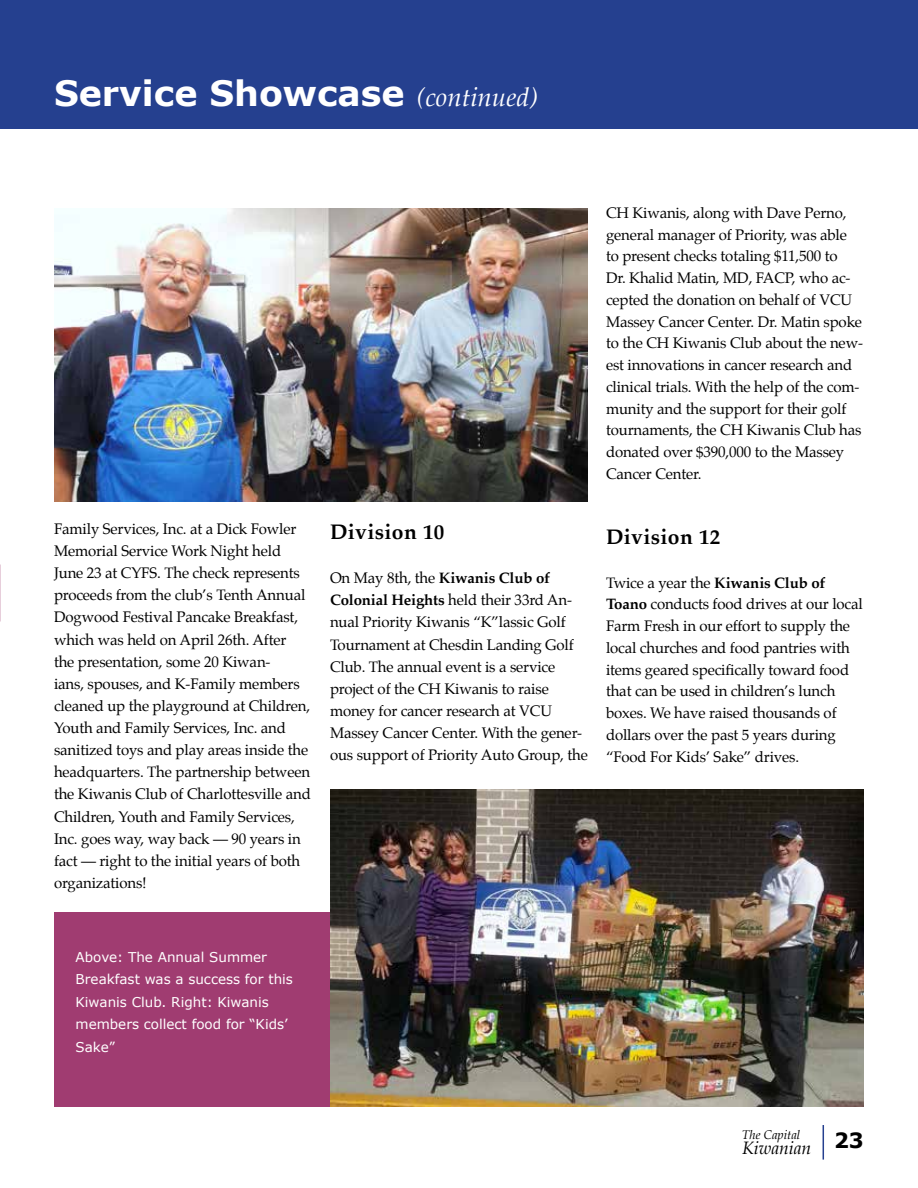
<style>
.page{position:relative;width:918px;height:1188px;background:#fff}
.page>*{position:absolute;margin:0;border:0;box-sizing:border-box;transform-origin:0 0}
.t1{font:700 34.8px "Verdana";color:#fff}
.t2{font:700 21px "Palatino";letter-spacing:.02em;color:#000}
.t3{font:700 21px "Verdana";color:#000}
.t4{font:italic 17.55px "Palatino";color:#000}
.t5{font:15px/22.2px "Palatino";letter-spacing:-.01em;color:#000}
.t6{font:13.5px/22.5px "Verdana";color:#fff}
.t7{font:italic 12.45px "Palatino";color:#000}
.s1{font-family:"Palatino";font-weight:400;font-style:italic;font-size:25.8px}
.s2{font-weight:700}
</style>
<div class="page">
<div style="left:0;top:0;width:918px;height:129px;background:#25408f"></div>
<img style="left:330px;top:789px;width:534px;height:318px">
<img style="left:54px;top:208px;width:534px;height:293px">
<div style="left:54px;top:913px;width:276px;height:194px;background:#a03c71"></div>
<hr style="left:823px;top:1125px;width:1px;height:35px;background:#25408f">
<h1 class="t1" style="left:54px;top:69px;width:485px">Service Showcase <span class="s1">(continued)</span></h1>
<p class="t5" style="left:54px;top:518px;width:258px">Family Services, Inc. at a Dick Fowler Memorial Service Work Night held June 23 at CYFS. The check represents proceeds from the club’s Tenth Annual Dogwood Festival Pancake Breakfast, which was held on April 26th. After<br>the presentation, some 20 Kiwan-<br>ians, spouses, and K-Family members cleaned up the playground at Children, Youth and Family Services, Inc. and sanitized toys and play areas inside the headquarters. The partnership between the Kiwanis Club of Charlottesville and Children, Youth and Family Services, Inc. goes way, way back — 90 years in fact — right to the initial years of both organizations!</p>
<h2 class="t2" style="left:330px;top:514px;width:116px">Division 10</h2>
<p class="t5" style="left:330px;top:567px;width:259px">On May 8th, the <span class="s2">Kiwanis Club of Colonial Heights</span> held their 33rd An&shy;nual Priority Kiwanis “K”lassic Golf Tournament at Chesdin Landing Golf Club. The annual event is a service project of the CH Kiwanis to raise money for cancer research at VCU Massey Cancer Center. With the gener&shy;ous support of Priority Auto Group, the</p>
<p class="t5" style="left:606px;top:202px;width:259px;line-height:21.8px">CH Kiwanis, along with Dave Perno, general manager of Priority, was able to present checks totaling $11,500 to<br>Dr. Khalid Matin, MD, FACP, who ac&shy;cepted the donation on behalf of VCU Massey Cancer Center. Dr. Matin spoke to the CH Kiwanis Club about the new&shy;est innovations in cancer research and clinical trials. With the help of the com&shy;munity and the support for their golf tournaments, the CH Kiwanis Club has donated over $390,000 to the Massey Cancer Center.</p>
<h2 class="t2" style="left:606px;top:519px;width:116px">Division 12</h2>
<p class="t5" style="left:606px;top:572px;width:258px;line-height:21.8px">Twice a year the <span class="s2">Kiwanis Club of Toano</span> conducts food drives at our local Farm Fresh in our effort to supply the local churches and food pantries with items geared specifically toward food that can be used in children’s lunch boxes. We have raised thousands of dollars over the past 5 years during “Food For Kids’ Sake” drives.</p>
<p class="t6" style="left:76px;top:946px;width:219px">Above: The Annual Summer<br>Breakfast was a success for this<br>Kiwanis Club. Right: Kiwanis members collect food for “Kids’<br>Sake”</p>
<p class="t7" style="left:742px;top:1125px;width:60px">The Capital</p>
<p class="t4" style="left:742px;top:1134px;width:71px">Kiwanian</p>
<h2 class="t3" style="left:834px;top:1125px;width:31px">23</h2>
</div>
